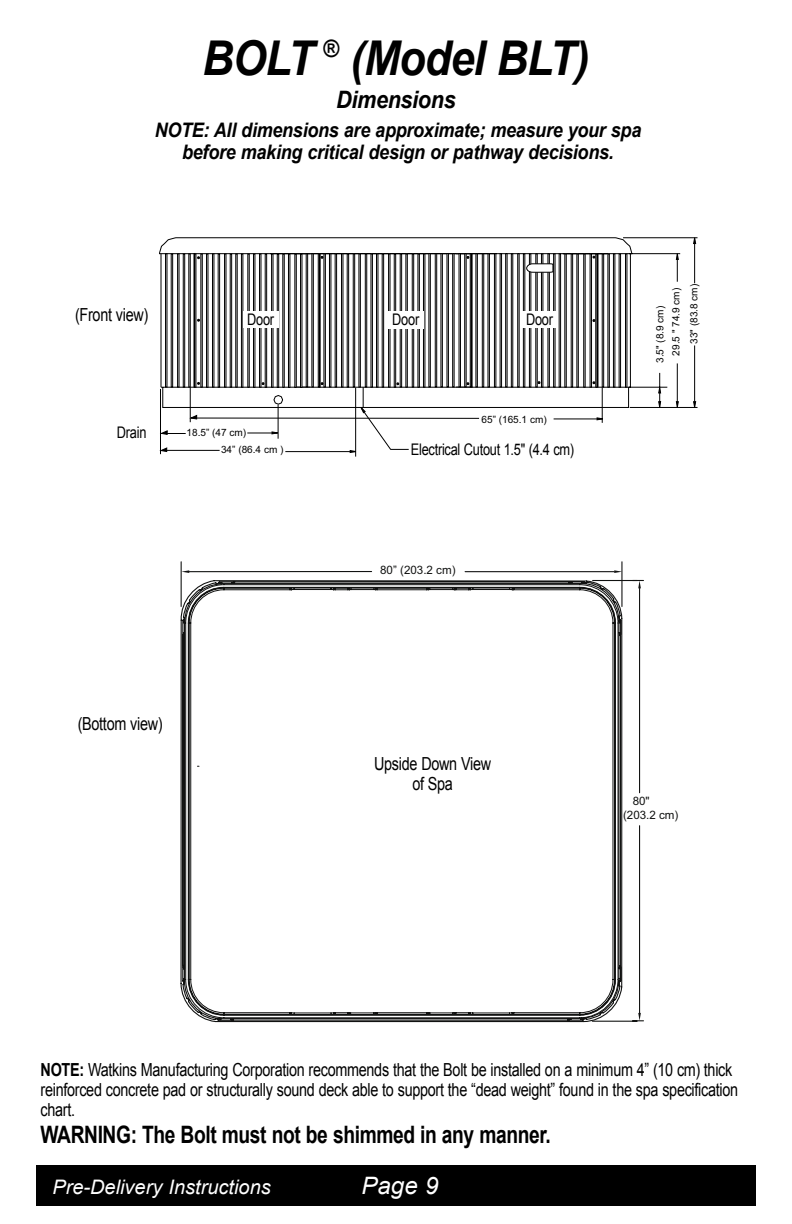
<style>
.page{position:relative;width:792px;height:1224px;background:#fff}
.page>*{position:absolute;margin:0;border:0;box-sizing:border-box;transform-origin:0 0}
.t1{font:italic 700 48px "Arial";letter-spacing:-.02em;color:#000;scale:.9 1}
.t2{font:37.2px "Arial";color:#000}
.t3{font:700 24px "Arial";letter-spacing:-.02em;color:#000;scale:.8 1}
.t4{font:italic 700 24px "Arial";letter-spacing:-.015em;color:#000;scale:.9 1}
.t5{font:italic 24px "Arial";color:#fff}
.t6{font:italic 700 20px/22px "Arial";letter-spacing:-.015em;color:#000;text-align:center;scale:.9 1}
.t7{font:italic 20px "Arial";color:#fff}
.t8{font:18px/20px "Arial";letter-spacing:-.02em;color:#000;scale:.8 1}
.t9{font:16px "Arial";letter-spacing:-.02em;color:#000;scale:.8 1}
.t10{font:11.6px/14px "Arial";color:#111211}
.t11{font:10px/16.2px "Arial";color:#000}
.s1{font-weight:700}
</style>
<div class="page">
<div style="left:36px;top:1165px;width:720px;height:41px;background:#000"></div>
<svg style="left:180px;top:561px;width:443px;height:461px"></svg>
<hr style="left:465px;top:571px;width:149px;height:1px;background:#111211">
<svg style="left:181px;top:570px;width:8px;height:3px"></svg>
<svg style="left:614px;top:570px;width:8px;height:3px"></svg>
<hr style="left:593px;top:580px;width:44px;height:1px;background:#111211">
<hr style="left:592px;top:1021px;width:45px;height:1px;background:#111211">
<hr style="left:639px;top:588px;width:1px;height:205px;background:#111211">
<hr style="left:639px;top:826px;width:1px;height:187px;background:#111211">
<svg style="left:633px;top:580px;width:11px;height:8px"></svg>
<svg style="left:633px;top:1013px;width:11px;height:8px"></svg>
<hr style="left:160px;top:389px;width:1px;height:65px;background:#000">
<hr style="left:355px;top:388px;width:1px;height:69px;background:#000">
<svg style="left:159px;top:237px;width:539px;height:216px"></svg>
<div style="left:194px;top:253px;width:1px;height:134px;border:1px solid #000"></div>
<div style="left:471px;top:253px;width:1px;height:134px;border:1px solid #000"></div>
<div style="left:243px;top:312px;width:36px;height:16px;background:#fff"></div>
<div style="left:522px;top:311px;width:36px;height:16px;background:#fff"></div>
<div style="left:388px;top:311px;width:36px;height:18px;background:#fff"></div>
<h1 class="t1" style="left:202px;top:26px;width:432px">BOLT <sup>®</sup> (Model BLT)</h1>
<h3 class="t4" style="left:336px;top:84px;width:134px">Dimensions</h3>
<p class="t6" style="left:155px;top:120px;width:542px">NOTE: All dimensions are approximate; measure your spa before making critical design or pathway decisions.</p>
<h2 class="t2" style="left:342px;top:103px;width:94px">BOLT</h2>
<p class="t8" style="left:75px;top:305px;width:93px">(Front view)</p>
<p class="t9" style="left:247px;top:309px;width:35px">Door</p>
<p class="t9" style="left:117px;top:422px;width:38px">Drain</p>
<p class="t11" style="left:187px;top:425px;width:61px">18.5” (47 cm)</p>
<p class="t11" style="left:221px;top:441px;width:64px">34” (86.4 cm )</p>
<p class="t9" style="left:392px;top:308px;width:35px">Door</p>
<p class="t9" style="left:526px;top:308px;width:35px">Door</p>
<p class="t11" style="left:482px;top:411px;width:67px">65” (165.1 cm)</p>
<p class="t9" style="left:411px;top:439px;width:206px">Electrical Cutout 1.5" (4.4 cm)</p>
<p class="t10" style="left:380px;top:563px;width:77px">80” (203.2 cm)</p>
<p class="t11" style="left:652px;top:356px;width:69px;text-indent:-7px;rotate:-90deg">3.5" (8.9 cm)<br>29.5 " 74.9 cm)</p>
<p class="t11" style="left:686px;top:344px;width:61px;rotate:-90deg">33" (83.8 cm)</p>
<p class="t8" style="left:78px;top:714px;width:108px">(Bottom view)</p>
<p class="t8" style="left:374px;top:754px;width:148px;text-align:center">Upside Down View of Spa</p>
<p class="t10" style="left:623px;top:794px;width:57px;text-indent:10px">80" (203.2 cm)</p>
<p class="t8" style="left:41px;top:1059px;width:873px"><span class="s1">NOTE:</span> Watkins Manufacturing Corporation recommends that the Bolt be installed on a minimum 4” (10 cm) thick reinforced concrete pad or structurally sound deck able to support the “dead weight” found in the spa specification chart.</p>
<h3 class="t3" style="left:41px;top:1118px;width:639px">WARNING: The Bolt must not be shimmed in any manner.</h3>
<p class="t7" style="left:52px;top:1174px;width:220px">Pre-Delivery Instructions</p>
<h3 class="t5" style="left:362px;top:1170px;width:78px">Page 9</h3>
<h3 class="t5" style="left:52px;top:1170px;width:13px">x</h3>
</div>
